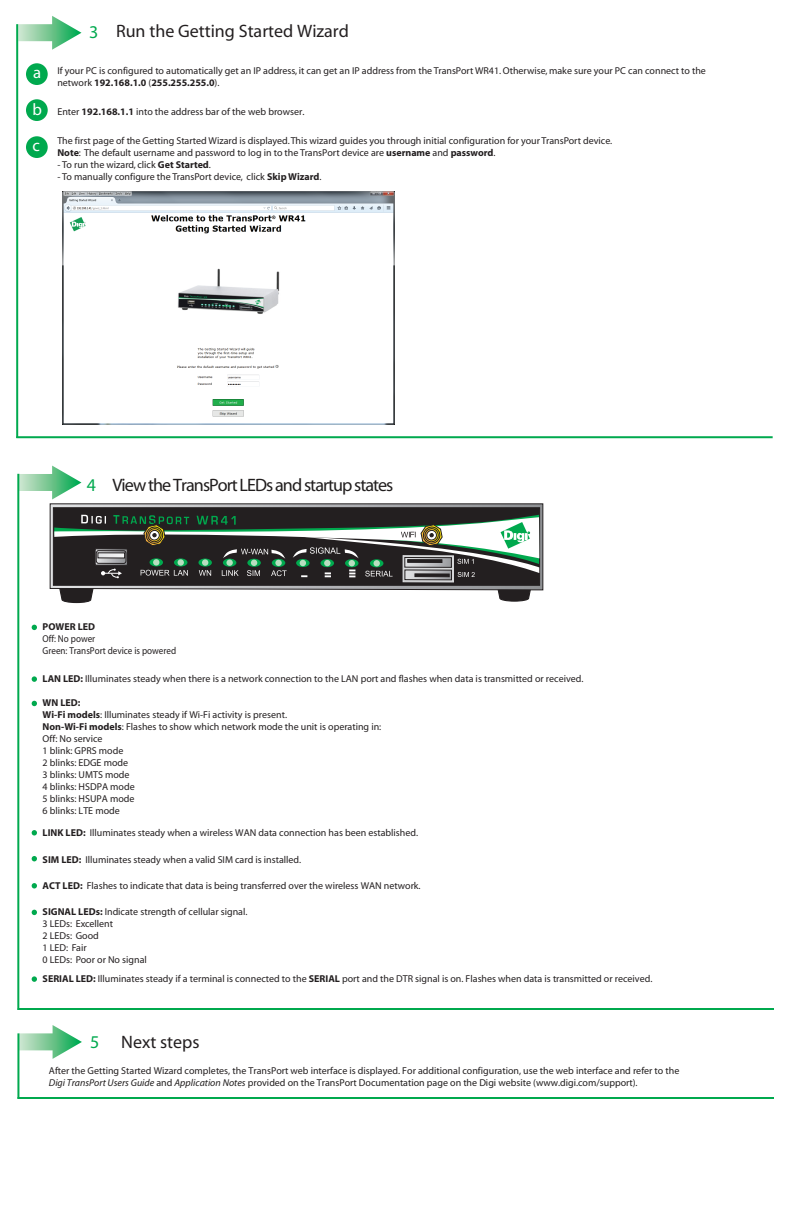
<style>
.page{position:relative;width:792px;height:1224px;background:#fff}
.page>*{position:absolute;margin:0;border:0;box-sizing:border-box;transform-origin:0 0}
.t1{font:18px "Myriad";letter-spacing:-.055em;color:#211e1e}
.t2{font:18px "Myriad";color:#231f20}
.t3{font:18px "Myriad";color:#00a94e}
.t4{font:16.7px "Myriad";color:#fff}
.t5{font:10px/12px "Myriad";color:#231f20}
.t6{font:10px/12px "Myriad";color:#211e1e}
.t7{font:10px/12px "Myriad";color:#231f20;scale:.91 1}
.t8{font:700 10px "Myriad";color:#231f20}
.s1{font-weight:700}
.s2{color:#00a94e}
.s3{color:#231f20}
.s4{font-style:italic}
</style>
<div class="page">
<svg style="left:18px;top:16px;width:63px;height:34px"></svg>
<div style="left:26px;top:63px;width:22px;height:22px;background:#00a94e;border-radius:50%"></div>
<div style="left:26px;top:99px;width:22px;height:22px;background:#00a94e;border-radius:50%"></div>
<svg style="left:19px;top:1025px;width:63px;height:34px"></svg>
<hr style="left:17px;top:1033px;width:2px;height:66px;background:#00a94e">
<hr style="left:18px;top:1097px;width:756px;height:2px;background:#00a94e">
<hr style="left:16px;top:436px;width:757px;height:2px;background:#00a94e">
<div style="left:26px;top:136px;width:22px;height:22px;background:#00a94e;border-radius:50%"></div>
<img style="left:62px;top:191px;width:333px;height:234px">
<svg style="left:50px;top:503px;width:493px;height:88px"></svg>
<div style="left:53px;top:507px;width:487px;height:79px;background:#231f20;border:1px solid #231f20"></div>
<svg style="left:54px;top:515px;width:485px;height:88px"></svg>
<svg style="left:18px;top:466px;width:63px;height:33px"></svg>
<hr style="left:16px;top:24px;width:2px;height:414px;background:#00a94e">
<hr style="left:18px;top:1008px;width:756px;height:2px;background:#00a94e">
<svg style="left:32px;top:910px;width:5px;height:5px"></svg>
<svg style="left:32px;top:625px;width:5px;height:5px"></svg>
<hr style="left:17px;top:474px;width:2px;height:536px;background:#00a94e">
<svg style="left:32px;top:676px;width:5px;height:6px"></svg>
<svg style="left:32px;top:701px;width:5px;height:5px"></svg>
<svg style="left:32px;top:830px;width:5px;height:6px"></svg>
<svg style="left:32px;top:856px;width:5px;height:5px"></svg>
<svg style="left:32px;top:883px;width:5px;height:6px"></svg>
<svg style="left:32px;top:976px;width:5px;height:6px"></svg>
<h2 class="t4" style="left:33px;top:64px;width:10px">a</h2>
<h2 class="t4" style="left:33px;top:101px;width:11px">b</h2>
<h2 class="t4" style="left:33px;top:137px;width:9px">c</h2>
<h1 class="t3" style="left:89px;top:23px;width:11px">3</h1>
<h1 class="t2" style="left:116px;top:22px;width:235px">Run the Getting Started Wizard</h1>
<p class="t5" style="left:57px;top:65px;width:650px">If your PC is configured to automatically get an IP address, it can get an IP address from the TransPort WR41. Otherwise, make sure your PC can connect to the network <span class="s1">192.168.1.0</span> (<span class="s1">255.255.255.0</span>).</p>
<p class="t5" style="left:57px;top:106px;width:249px">Enter <span class="s1">192.168.1.1</span> into the address bar of the web browser.</p>
<p class="t5" style="left:57px;top:135px;width:556px">The first page of the Getting Started Wizard is displayed. This wizard guides you through initial configuration for your TransPort device.<br><span class="s1">Note</span>: The default username and password to log in to the TransPort device are <span class="s1">username</span> and <span class="s1">password</span>.</p>
<p class="t5" style="left:57px;top:159px;width:155px">- To run the wizard, click <span class="s1">Get Started</span>.</p>
<p class="t5" style="left:57px;top:171px;width:266px">- To manually configure the TransPort device, click <span class="s1">Skip Wizard</span>.</p>
<h1 class="t1" style="left:87px;top:476px;width:308px"><span class="s2">4</span> View the TransPort LEDs and startup states</h1>
<p class="t8" style="left:43px;top:622px;width:54px">POWER LED</p>
<p class="t7" style="left:43px;top:633px;width:148px">Off: No power<br>Green: TransPort device is powered</p>
<p class="t5" style="left:43px;top:673px;width:542px"><span class="s1">LAN LED:</span> Illuminates steady when there is a network connection to the LAN port and flashes when data is transmitted or received.</p>
<p class="t5" style="left:43px;top:697px;width:340px"><span class="s1">WN LED:<br>Wi-Fi models</span>: Illuminates steady if Wi-Fi activity is present.<br><span class="s1">Non-Wi-Fi models</span>: Flashes to show which network mode the unit is operating in:<br>Off: No service<br>1 blink: GPRS mode<br>2 blinks: EDGE mode<br>3 blinks: UMTS mode<br>4 blinks: HSDPA mode<br>5 blinks: HSUPA mode<br>6 blinks: LTE mode</p>
<p class="t5" style="left:43px;top:827px;width:377px"><span class="s1">LINK LED:</span> Illuminates steady when a wireless WAN data connection has been established.</p>
<p class="t5" style="left:43px;top:854px;width:260px"><span class="s1">SIM LED:</span> Illuminates steady when a valid SIM card is installed.</p>
<p class="t5" style="left:43px;top:880px;width:380px"><span class="s1">ACT LED:</span> Flashes to indicate that data is being transferred over the wireless WAN network.</p>
<p class="t5" style="left:43px;top:906px;width:206px"><span class="s1">SIGNAL LEDs:</span> Indicate strength of cellular signal.<br>3 LEDs: Excellent<br>2 LEDs: Good<br>1 LED: Fair<br>0 LEDs: Poor or No signal</p>
<p class="t5" style="left:43px;top:973px;width:611px"><span class="s1">SERIAL LED:</span> Illuminates steady if a terminal is connected to the <span class="s1">SERIAL</span> port and the DTR signal is on. Flashes when data is transmitted or received.</p>
<h1 class="t2" style="left:90px;top:1033px;width:111px"><span class="s2">5</span> Next steps</h1>
<p class="t6" style="left:49px;top:1066px;width:632px"><span class="s3">After the Getting Started Wizard completes, the TransPort web interface is displayed. For additional configuration,</span> use the web interface and refer to the<br><span class="s4">Digi TransPort Users Guide</span> and <span class="s4">Application Notes</span> provided on the TransPort Documentation page on the Digi website (www.digi.com/support).</p>
</div>
